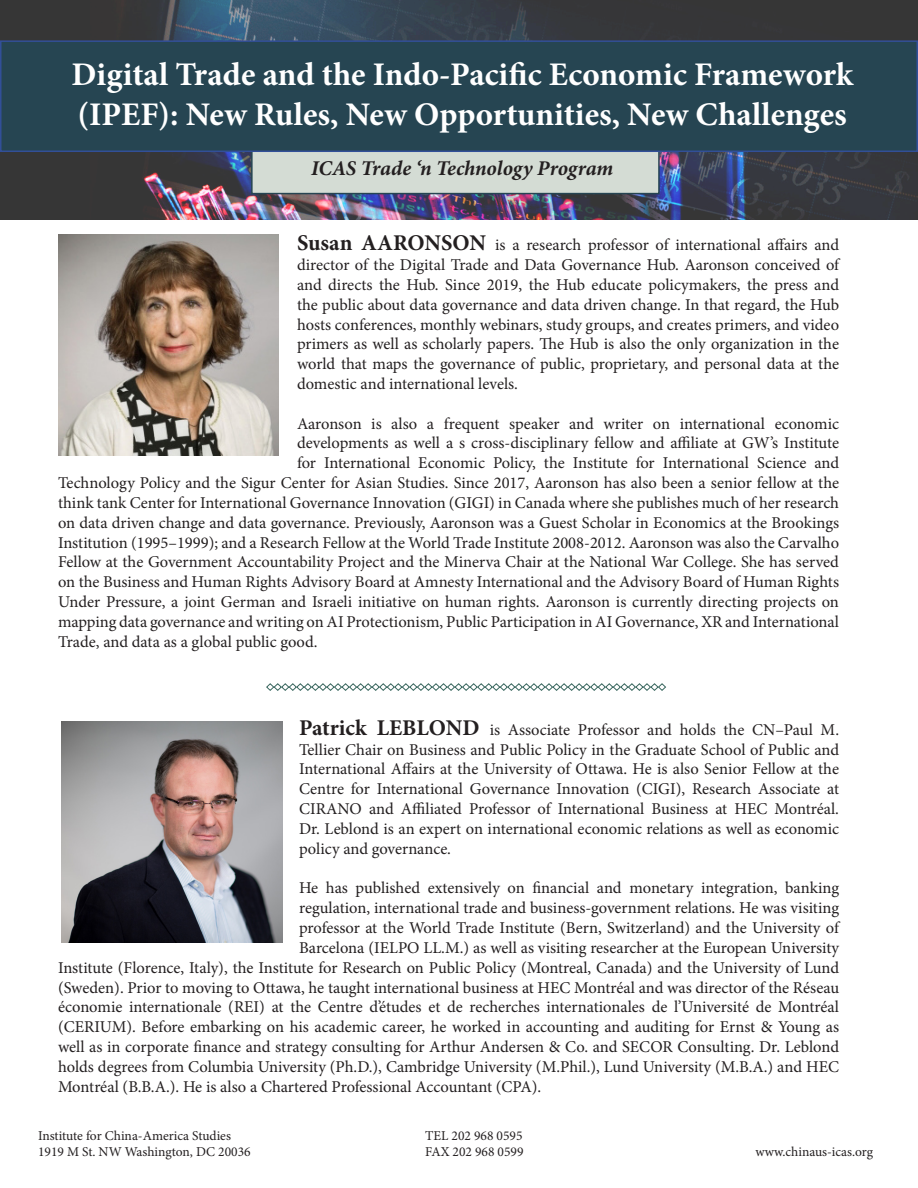
<style>
.page{position:relative;width:918px;height:1188px;background:#fff}
.page>*{position:absolute;margin:0;border:0;box-sizing:border-box;transform-origin:0 0}
.t1{font:700 33px/39.6px "Minion Pro";color:#fff}
.t2{font:italic 700 21px "Minion Pro";letter-spacing:-.005em;color:#231f20}
.t3{font:16.5px/19.8px "Minion Pro";letter-spacing:-.005em;color:#231f20;text-align:justify}
.t4{font:13.5px "Minion Pro";color:#231f20}
.s1{font-weight:700;font-size:22.5px}
</style>
<div class="page">
<img style="left:61px;top:722px;width:221px;height:221px">
<svg style="left:266px;top:683px;width:400px;height:8px"></svg>
<img style="left:59px;top:234px;width:219px;height:221px">
<img style="left:0;top:0;width:918px;height:220px">
<div style="left:251px;top:107px;width:409px;height:87px;background:#d4dcd4;border:2px solid #264552"></div>
<div style="left:1px;top:41px;width:916px;height:110px;background:#264552"></div>
<div style="left:0;top:40px;width:918px;height:112px;border:2px solid #324f98"></div>
<p class="t1" style="left:72px;top:54px;width:783px">Digital Trade and the Indo-Pacific Economic Framework (IPEF): New Rules, New Opportunities, New Challenges</p>
<p class="t2" style="left:311px;top:153px;width:304px">ICAS Trade ‘n Technology Program</p>
<p class="t3" style="left:297px;top:235px;width:544px"><span class="s1">Susan AARONSON</span> is a research professor of international affairs and director of the Digital Trade and Data Governance Hub. Aaronson conceived of and directs the Hub. Since 2019, the Hub educate policymakers, the press and the public about data governance and data driven change. In that regard, the Hub hosts conferences, monthly webinars, study groups, and creates primers, and video primers as well as scholarly papers. The Hub is also the only organization in the world that maps the governance of public, proprietary, and personal data at the domestic and international levels.</p>
<p class="t3" style="left:297px;top:414px;width:544px">Aaronson is also a frequent speaker and writer on international economic developments as well a s cross-disciplinary fellow and affiliate at GW’s Institute for International Economic Policy, the Institute for International Science and</p>
<p class="t3" style="left:58px;top:473px;width:783px">Technology Policy and the Sigur Center for Asian Studies. Since 2017, Aaronson has also been a senior fellow at the think tank Center for International Governance Innovation (GIGI) in Canada where she publishes much of her research on data driven change and data governance. Previously, Aaronson was a Guest Scholar in Economics at the Brookings Institution (1995–1999); and a Research Fellow at the World Trade Institute 2008-2012. Aaronson was also the Carvalho Fellow at the Government Accountability Project and the Minerva Chair at the National War College. She has served on the Business and Human Rights Advisory Board at Amnesty International and the Advisory Board of Human Rights Under Pressure, a joint German and Israeli initiative on human rights. Aaronson is currently directing projects on mapping data governance and writing on AI Protectionism, Public Participation in AI Governance, XR and International Trade, and data as a global public good.</p>
<p class="t3" style="left:299px;top:720px;width:542px"><span class="s1">Patrick LEBLOND</span> is Associate Professor and holds the CN–Paul M.<br>Tellier Chair on Business and Public Policy in the Graduate School of Public and International Affairs at the University of Ottawa. He is also Senior Fellow at the Centre for International Governance Innovation (CIGI), Research Associate at CIRANO and Affiliated Professor of International Business at HEC Montréal.<br>Dr. Leblond is an expert on international economic relations as well as economic policy and governance.</p>
<p class="t3" style="left:299px;top:878px;width:542px">He has published extensively on financial and monetary integration, banking regulation, international trade and business-government relations. He was visiting professor at the World Trade Institute (Bern, Switzerland) and the University of Barcelona (IELPO LL.M.) as well as visiting researcher at the European University</p>
<p class="t3" style="left:58px;top:958px;width:783px">Institute (Florence, Italy), the Institute for Research on Public Policy (Montreal, Canada) and the University of Lund (Sweden). Prior to moving to Ottawa, he taught international business at HEC Montréal and was director of the Réseau économie internationale (REI) at the Centre d’études et de recherches internationales de l’Université de Montréal (CERIUM). Before embarking on his academic career, he worked in accounting and auditing for Ernst &amp; Young as well as in corporate finance and strategy consulting for Arthur Andersen &amp; Co. and SECOR Consulting. Dr. Leblond holds degrees from Columbia University (Ph.D.), Cambridge University (M.Phil.), Lund University (M.B.A.) and HEC Montréal (B.B.A.). He is also a Chartered Professional Accountant (CPA).</p>
<p class="t4" style="left:38px;top:1127px;width:194px">Institute for China-America Studies</p>
<p class="t4" style="left:425px;top:1127px;width:99px">TEL 202 968 0595</p>
<p class="t4" style="left:38px;top:1143px;width:214px">1919 M St. NW Washington, DC 20036</p>
<p class="t4" style="left:425px;top:1143px;width:100px">FAX 202 968 0599</p>
<p class="t4" style="left:755px;top:1143px;width:119px">www.chinaus-icas.org</p>
</div>
